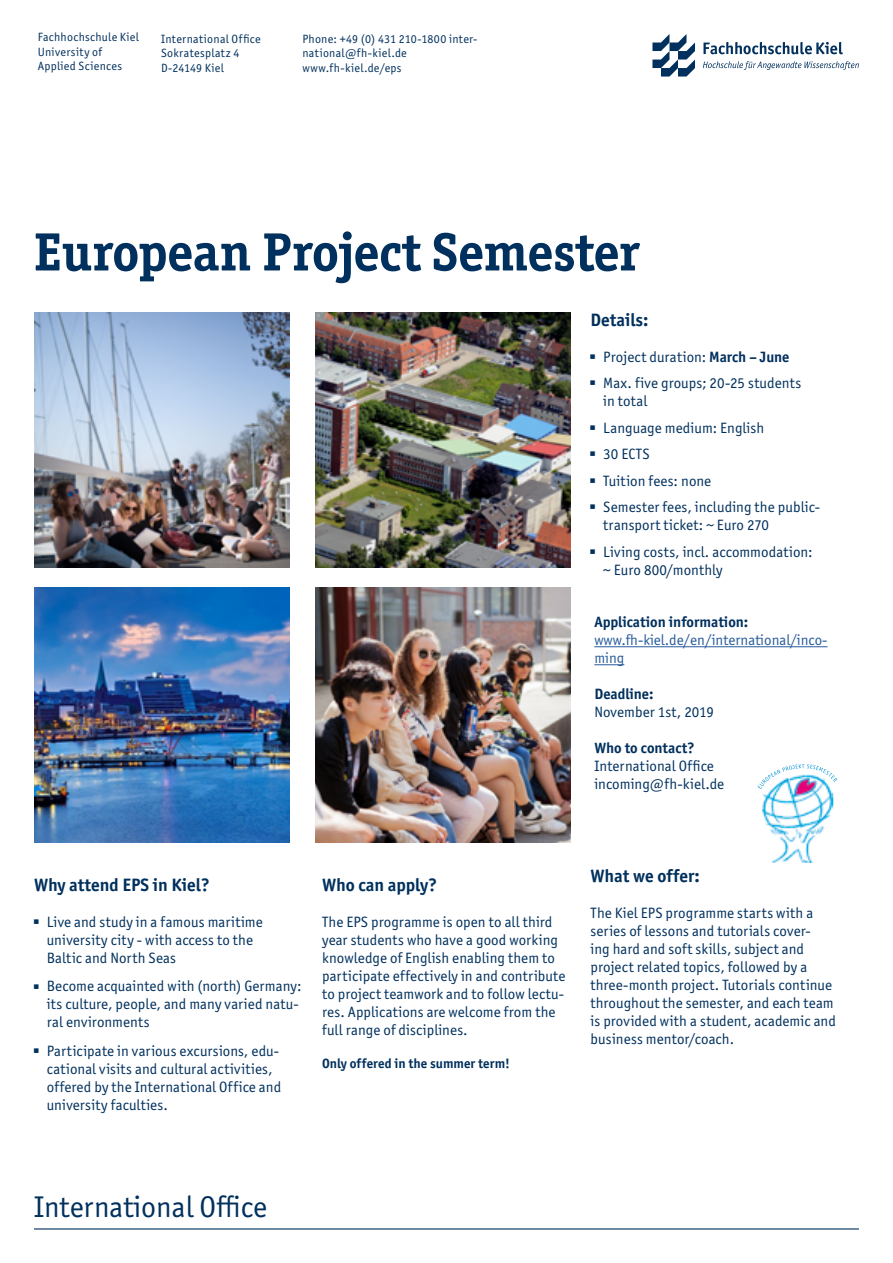
<style>
.page{position:relative;width:893px;height:1263px;background:#fff}
.page>*{position:absolute;margin:0;border:0;box-sizing:border-box;transform-origin:0 0}
.t1{font:700 54px "Officina Ser ITC Std";letter-spacing:-.01em;color:#00305d}
.t2{font:30px "Officina Sans ITC Std";color:#00305d}
.t3{font:700 18px "Officina Sans ITC Std";color:#00305d}
.t4{font:15px/18px "Officina Sans ITC Std";letter-spacing:.01em;color:#00305d}
.t5{font:700 15px "Officina Sans ITC Std";color:#00305d}
.t6{font:15px/18px "Officina Sans ITC Std";color:#275b9b}
.t7{font:700 13.5px "Officina Sans ITC Std";letter-spacing:.005em;color:#00305d}
.t8{font:12px/14.4px "Officina Sans ITC Std";letter-spacing:.025em;color:#00305d}
.s1{font-weight:700}
</style>
<div class="page">
<svg style="left:652px;top:34px;width:43px;height:43px"></svg>
<svg style="left:703px;top:42px;width:140px;height:12px"></svg>
<svg style="left:703px;top:61px;width:156px;height:9px"></svg>
<hr style="left:34px;top:1228px;width:825px;height:1px;background:#00305d">
<img style="left:762px;top:789px;width:71px;height:74px">
<svg style="left:758px;top:764px;width:79px;height:25px"></svg>
<hr style="left:594px;top:646px;width:233px;height:1px;background:#275b9b">
<hr style="left:594px;top:664px;width:30px;height:1px;background:#275b9b">
<img style="left:316px;top:313px;width:255px;height:255px">
<img style="left:34px;top:313px;width:255px;height:255px">
<img style="left:316px;top:587px;width:255px;height:256px">
<img style="left:34px;top:587px;width:255px;height:256px">
<p class="t8" style="left:38px;top:30px;width:103px">Fachhochschule Kiel<br>University of<br>Applied Sciences</p>
<p class="t8" style="left:161px;top:31px;width:101px">International Office<br>Sokratesplatz 4<br>D-24149 Kiel</p>
<p class="t8" style="left:302px;top:31px;width:176px">Phone: +49 (0) 431 210-1800 inter&shy;national@fh-kiel.de www.fh-kiel.de/eps</p>
<h1 class="t1" style="left:34px;top:219px;width:607px">European Project Semester</h1>
<p class="t3" style="left:590px;top:308px;width:60px">Details:</p>
<p class="t4" style="left:603px;top:343px;width:199px;line-height:26.5px">Project duration: <span class="s1">March – June<br></span>Max. five groups; 20-25 students</p>
<p class="t4" style="left:603px;top:388px;width:218px;line-height:26.5px">in total<br>Language medium: English<br>30 ECTS<br>Tuition fees: none<br>Semester fees, including the public-</p>
<p class="t4" style="left:603px;top:512px;width:211px;line-height:26.5px">transport ticket: ~ Euro 270<br>Living costs, incl. accommodation:</p>
<p class="t4" style="left:603px;top:560px;width:121px">~ Euro 800/monthly</p>
<p class="t5" style="left:594px;top:613px;width:155px">Application information:</p>
<p class="t6" style="left:594px;top:631px;width:235px">www.fh-kiel.de/en/international/inco&shy;ming</p>
<p class="t5" style="left:594px;top:685px;width:61px">Deadline:</p>
<p class="t4" style="left:594px;top:703px;width:121px">November 1st, 2019</p>
<p class="t5" style="left:594px;top:739px;width:102px">Who to contact?</p>
<p class="t4" style="left:594px;top:757px;width:131px">International Office incoming@fh-kiel.de</p>
<p class="t3" style="left:34px;top:873px;width:177px">Why attend EPS in Kiel?</p>
<p class="t4" style="left:47px;top:912px;width:217px">Live and study in a famous maritime university city - with access to the<br>Baltic and North Seas</p>
<p class="t4" style="left:47px;top:977px;width:256px">Become acquainted with (north) Germany: its culture, people, and many varied natu&shy;ral environments</p>
<p class="t4" style="left:47px;top:1042px;width:236px">Participate in various excursions, edu&shy;cational visits and cultural activities, offered by the International Office and university faculties.</p>
<p class="t3" style="left:322px;top:873px;width:116px">Who can apply?</p>
<p class="t4" style="left:322px;top:912px;width:245px">The EPS programme is open to all third year students who have a good working knowledge of English enabling them to participate effectively in and contribute to project teamwork and to follow lectu&shy;res. Applications are welcome from the full range of disciplines.</p>
<p class="t7" style="left:322px;top:1055px;width:189px">Only offered in the summer term!</p>
<p class="t3" style="left:590px;top:865px;width:111px">What we offer:</p>
<p class="t4" style="left:590px;top:904px;width:247px">The Kiel EPS programme starts with a series of lessons and tutorials cover-<br>ing hard and soft skills, subject and project related topics, followed by a three-month project. Tutorials continue throughout the semester, and each team is provided with a student, academic and business mentor/coach.</p>
<h2 class="t2" style="left:34px;top:1189px;width:234px">International Office</h2>
</div>
